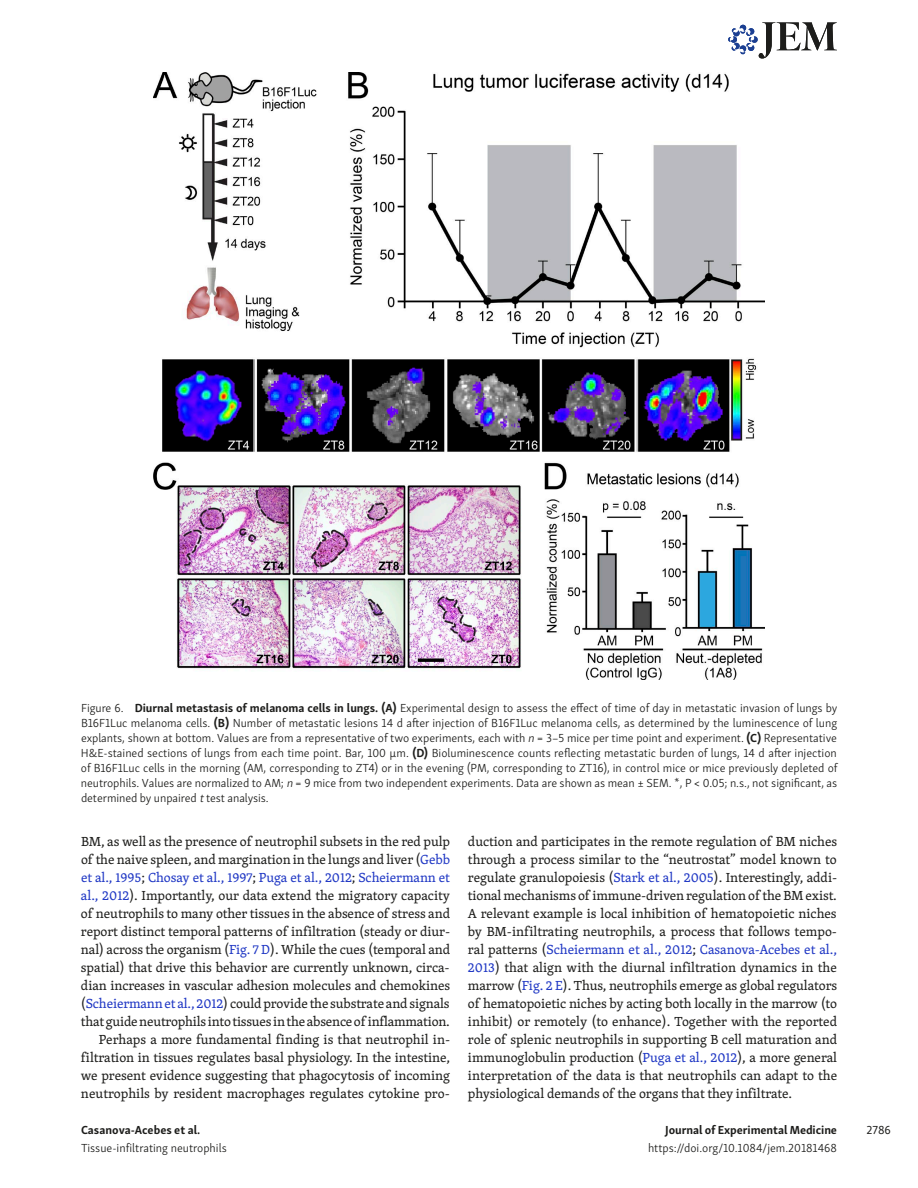
<style>
.page{position:relative;width:918px;height:1188px;background:#fff}
.page>*{position:absolute;margin:0;border:0;box-sizing:border-box;transform-origin:0 0}
.t1{font:13.5px/18px "Skolar PE";letter-spacing:-.005em;color:#1d1d1b;text-align:right}
.t2{font:300 12px/15px "Skolar Sans PE";letter-spacing:-.005em;color:#1d1d1b;text-align:justify}
.t3{font:700 12px "Skolar Sans PE";letter-spacing:-.005em;color:#1d1d1b}
.t4{font:12px "Skolar Sans PE";color:#1d1d1b}
.s1{font-weight:700}
.s2{font-style:italic}
.s3{color:#1f37c4}
</style>
<div class="page">
<svg style="left:728px;top:22px;width:109px;height:36px"></svg>
<img style="left:153px;top:72px;width:612px;height:607px">
<p class="t2" style="left:81px;top:700px;width:758px">Figure 6. <span class="s1">Diurnal metastasis of melanoma cells in lungs. (A)</span> Experimental design to assess the effect of time of day in metastatic invasion of lungs by B16F1Luc melanoma cells. <span class="s1">(B)</span> Number of metastatic lesions 14 d after injection of B16F1Luc melanoma cells, as determined by the luminescence of lung explants, shown at bottom. Values are from a representative of two experiments, each with <span class="s2">n</span> = 3–5 mice per time point and experiment. <span class="s1">(C)</span> Representative H&amp;E-stained sections of lungs from each time point. Bar, 100 µm. <span class="s1">(D)</span> Bioluminescence counts reflecting metastatic burden of lungs, 14 d after injection of B16F1Luc cells in the morning (AM, corresponding to ZT4) or in the evening (PM, corresponding to ZT16), in control mice or mice previously depleted of neutrophils. Values are normalized to AM; <span class="s2">n</span> = 9 mice from two independent experiments. Data are shown as mean ± SEM. *, P &lt; 0.05; n.s., not significant, as determined by unpaired <span class="s2">t</span>test analysis.</p>
<p class="t1" style="left:81px;top:832px;width:371px">BM, as well as the presence of neutrophil subsets in the red pulp of the naive spleen, and margination in the lungs and liver (<span class="s3">Gebb et al., 1995</span>; <span class="s3">Chosay et al., 1997</span>; <span class="s3">Puga et al., 2012</span>; <span class="s3">Scheiermann et al., 2012</span>). Importantly, our data extend the migratory capacity of neutrophils to many other tissues in the absence of stress and report distinct temporal patterns of infiltration (steady or diur&shy;nal) across the organism (<span class="s3">Fig. 7 D</span>). While the cues (temporal and spatial) that drive this behavior are currently unknown, circa&shy;dian increases in vascular adhesion molecules and chemokines (<span class="s3">Scheiermann et al., 2012</span>) could provide the substrate and signals that guide neutrophils into tissues in the absence of inflammation.<br>Perhaps a more fundamental finding is that neutrophil in&shy;filtration in tissues regulates basal physiology. In the intestine, we present evidence suggesting that phagocytosis of incoming neutrophils by resident macrophages regulates cytokine pro-</p>
<p class="t1" style="left:468px;top:832px;width:371px;text-align:justify">duction and participates in the remote regulation of BM niches through a process similar to the “neutrostat” model known to regulate granulopoiesis (<span class="s3">Stark et al., 2005</span>). Interestingly, addi&shy;tional mechanisms of immune-driven regulation of the BM exist.<br>A relevant example is local inhibition of hematopoietic niches by BM-infiltrating neutrophils, a process that follows tempo&shy;ral patterns (<span class="s3">Scheiermann et al., 2012</span>; <span class="s3">Casanova-Acebes et al., 2013</span>) that align with the diurnal infiltration dynamics in the marrow (<span class="s3">Fig. 2 E</span>). Thus, neutrophils emerge as global regulators of hematopoietic niches by acting both locally in the marrow (to inhibit) or remotely (to enhance). Together with the reported role of splenic neutrophils in supporting B cell maturation and immunoglobulin production (<span class="s3">Puga et al., 2012</span>), a more general interpretation of the data is that neutrophils can adapt to the physiological demands of the organs that they infiltrate.</p>
<p class="t3" style="left:81px;top:1120px;width:121px">Casanova-Acebes et al.</p>
<p class="t2" style="left:81px;top:1140px;width:147px">Tissue-infiltrating neutrophils</p>
<p class="t3" style="left:665px;top:1120px;width:173px">Journal of Experimental Medicine</p>
<p class="t2" style="left:648px;top:1140px;width:190px">https://doi.org/10.1084/jem.20181468</p>
<p class="t4" style="left:867px;top:1121px;width:26px">2786</p>
</div>
